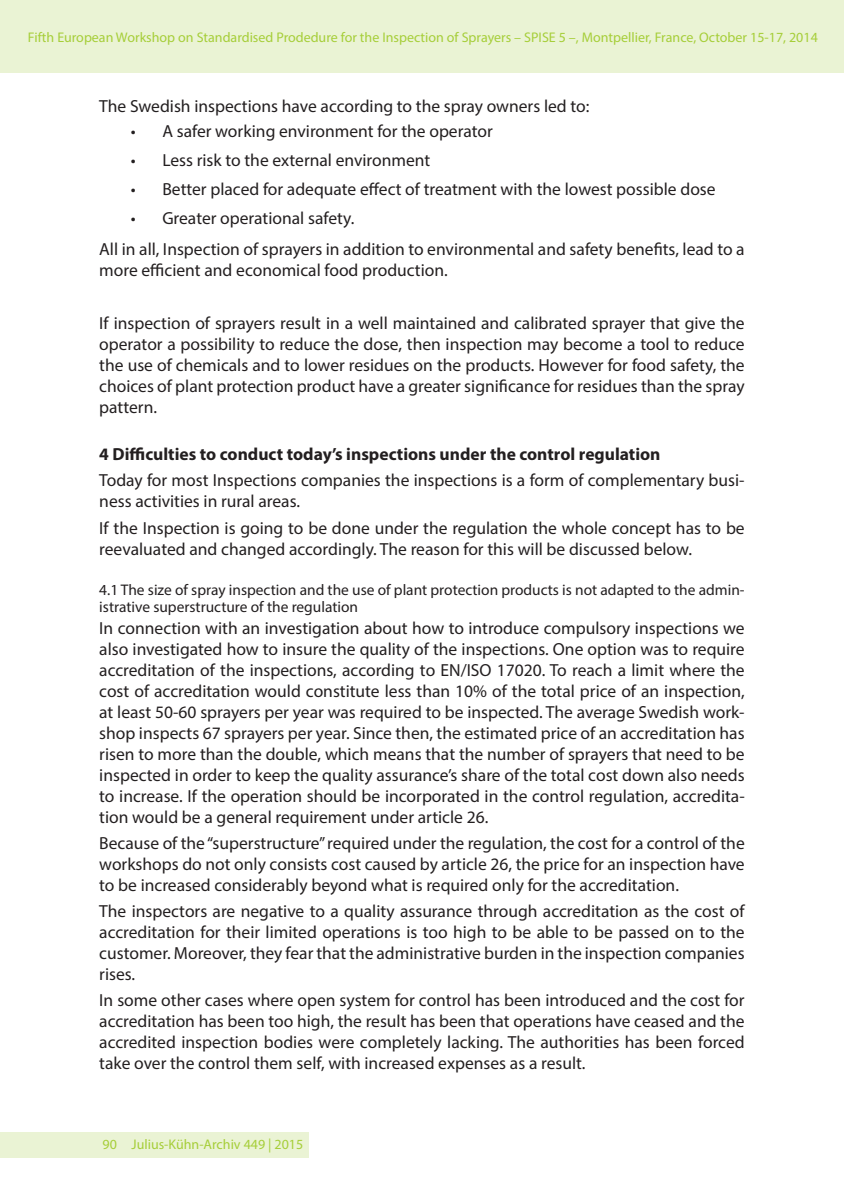
<style>
.page{position:relative;width:844px;height:1191px;background:#fff}
.page>*{position:absolute;margin:0;border:0;box-sizing:border-box;transform-origin:0 0}
.t1{font:17.5px/21px "Myriad Pro";color:#231f20;text-align:justify}
.t2{font:15.4px/17.5px "Myriad Pro";color:#231f20}
.t3{font:14px "Myriad Pro";color:#a6ce39}
.s1{font-weight:700}
</style>
<div class="page">
<div style="left:0;top:0;width:843px;height:72px;background:#eaf3d4"></div>
<div style="left:0;top:1132px;width:308px;height:25px;background:#eaf3d4"></div>
<p class="t3" style="left:28px;top:29px;width:791px">Fifth European Workshop on Standardised Prodedure for the Inspection of Sprayers – SPISE 5 –, Montpellier, France, October 15-17, 2014</p>
<p class="t1" style="left:99px;top:96px;width:491px">The Swedish inspections have according to the spray owners led to:</p>
<p class="t1" style="left:131px;top:120px;width:363px">• A safer working environment for the operator</p>
<p class="t1" style="left:131px;top:149px;width:301px">• Less risk to the external environment</p>
<p class="t1" style="left:131px;top:179px;width:586px">• Better placed for adequate effect of treatment with the lowest possible dose</p>
<p class="t1" style="left:99px;top:203px;width:646px;line-height:31px;text-indent:32px">• Greater operational safety.<br>All in all, Inspection of sprayers in addition to environmental and safety benefits, lead to a</p>
<p class="t1" style="left:99px;top:260px;width:350px">more efficient and economical food production.</p>
<p class="t1" style="left:99px;top:312px;width:646px">If inspection of sprayers result in a well maintained and calibrated sprayer that give the operator a possibility to reduce the dose, then inspection may become a tool to reduce the use of chemicals and to lower residues on the products. However for food safety, the choices of plant protection product have a greater significance for residues than the spray pattern.</p>
<p class="t1" style="left:99px;top:441px;width:646px;line-height:26.2px"><span class="s1">4 Difficulties to conduct today’s inspections under the control regulation<br></span>Today for most Inspections companies the inspections is a form of complementary busi-</p>
<p class="t1" style="left:99px;top:488px;width:646px;line-height:26.2px">ness activities in rural areas.<br>If the Inspection is going to be done under the regulation the whole concept has to be</p>
<p class="t1" style="left:99px;top:538px;width:594px">reevaluated and changed accordingly. The reason for this will be discussed below.</p>
<p class="t2" style="left:99px;top:581px;width:646px">4.1 The size of spray inspection and the use of plant protection products is not adapted to the admin&shy;istrative superstructure of the regulation</p>
<p class="t1" style="left:99px;top:617px;width:646px">In connection with an investigation about how to introduce compulsory inspections we also investigated how to insure the quality of the inspections. One option was to require accreditation of the inspections, according to EN/ISO 17020. To reach a limit where the cost of accreditation would constitute less than 10% of the total price of an inspection, at least 50-60 sprayers per year was required to be inspected. The average Swedish work&shy;shop inspects 67 sprayers per year. Since then, the estimated price of an accreditation has risen to more than the double, which means that the number of sprayers that need to be inspected in order to keep the quality assurance’s share of the total cost down also needs to increase. If the operation should be incorporated in the control regulation, accredita&shy;tion would be a general requirement under article 26.</p>
<p class="t1" style="left:99px;top:832px;width:646px">Because of the “superstructure” required under the regulation, the cost for a control of the workshops do not only consists cost caused by article 26, the price for an inspection have to be increased considerably beyond what is required only for the accreditation.</p>
<p class="t1" style="left:99px;top:900px;width:646px">The inspectors are negative to a quality assurance through accreditation as the cost of accreditation for their limited operations is too high to be able to be passed on to the customer. Moreover, they fear that the administrative burden in the inspection companies rises.</p>
<p class="t1" style="left:99px;top:989px;width:646px">In some other cases where open system for control has been introduced and the cost for accreditation has been too high, the result has been that operations have ceased and the accredited inspection bodies were completely lacking. The authorities has been forced take over the control them self, with increased expenses as a result.</p>
<p class="t3" style="left:103px;top:1136px;width:202px">90 Julius-Kühn-Archiv 449 | 2015</p>
</div>
